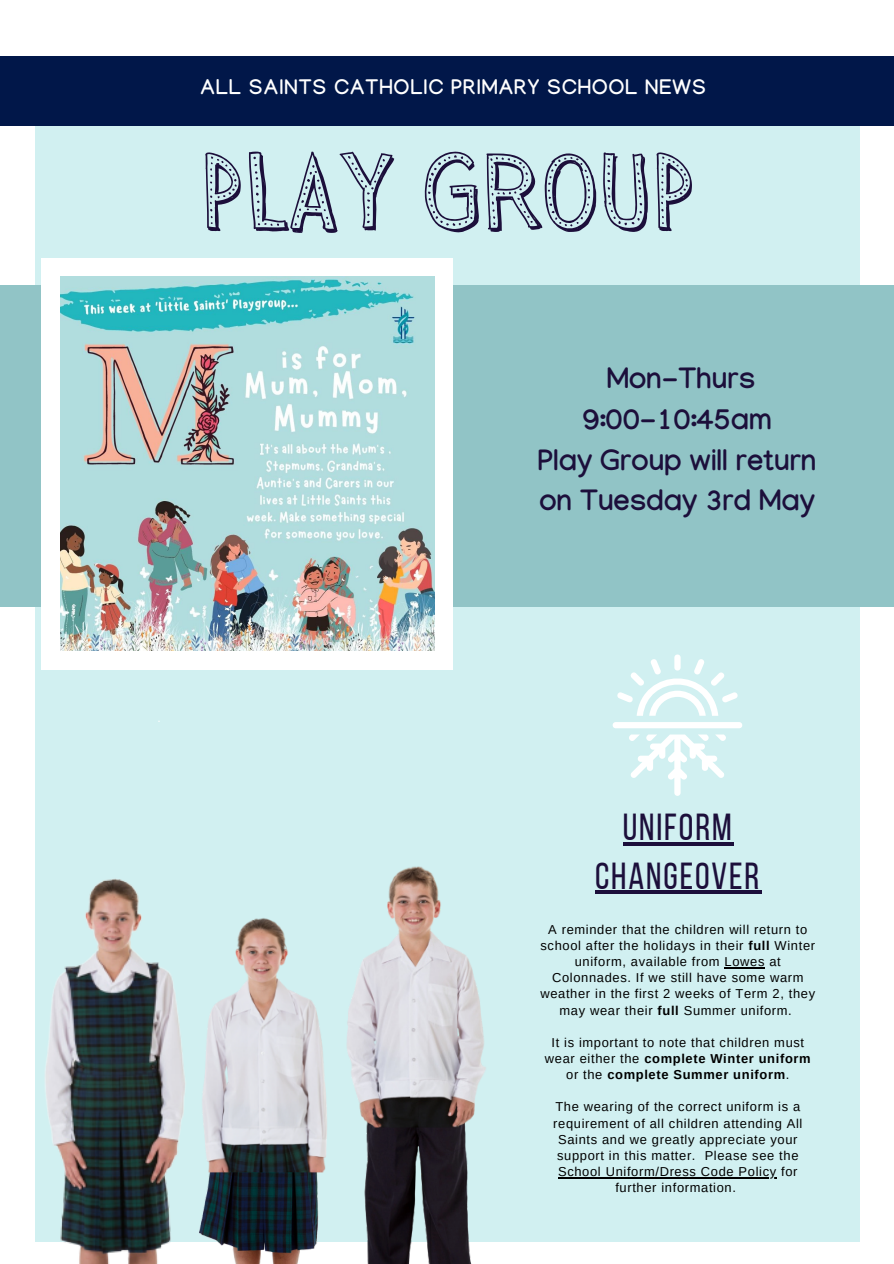
<style>
.page{position:relative;width:894px;height:1264px;background:#fff}
.page>*{position:absolute;margin:0;border:0;box-sizing:border-box;transform-origin:0 0}
.t1{font:109.65px "Sensa Wild Dot Outline Shade";color:#1c0f3b}
.t2{font:37.5px/48.4px "Bebas Neue";letter-spacing:.05em;color:#1c0f3b;text-align:center}
.t3{font:700 29.25px/40.5px "Manjari";color:#1c0f3b}
.t4{font:700 21px "Manjari";letter-spacing:.05em;color:#fff}
.t5{font:12.9px/16.2px "Arimo";letter-spacing:.05em;color:#000;text-align:center}
.t6{font:12px "Arimo";color:#fff}
.s1{font-weight:700}
</style>
<div class="page">
<div style="left:35px;top:126px;width:824px;height:1116px;background:#d1f0f1"></div>
<div style="left:0;top:57px;width:893px;height:68px;background:#011749"></div>
<div style="left:0;top:285px;width:893px;height:321px;background:#91c4c6"></div>
<div style="left:41px;top:258px;width:411px;height:411px;background:#fff"></div>
<img style="left:60px;top:277px;width:374px;height:374px">
<img style="left:45px;top:878px;width:140px;height:385px">
<img style="left:364px;top:1145px;width:107px;height:118px">
<img style="left:347px;top:866px;width:139px;height:279px">
<img style="left:199px;top:1182px;width:120px;height:81px">
<img style="left:202px;top:918px;width:125px;height:264px">
<svg style="left:612px;top:722px;width:131px;height:6px"></svg>
<svg style="left:617px;top:654px;width:121px;height:62px"></svg>
<svg style="left:629px;top:734px;width:97px;height:62px"></svg>
<hr style="left:622px;top:842px;width:111px;height:3px;background:#1c0f3b">
<hr style="left:595px;top:890px;width:166px;height:4px;background:#1c0f3b">
<hr style="left:724px;top:967px;width:41px;height:1px;background:#000">
<hr style="left:558px;top:1177px;width:218px;height:1px;background:#000">
<p class="t4" style="left:200px;top:79px;width:507px">ALL SAINTS CATHOLIC PRIMARY SCHOOL NEWS</p>
<p class="t1" style="left:200px;top:131px;width:496px">PLAY GROUP</p>
<p class="t3" style="left:606px;top:364px;width:150px">Mon-Thurs</p>
<p class="t3" style="left:582px;top:404px;width:190px">9:00-10:45am</p>
<p class="t3" style="left:538px;top:445px;width:280px">Play Group will return on Tuesday 3rd May</p>
<p class="t6" style="left:157px;top:711px;width:5px">.</p>
<p class="t2" style="left:595px;top:806px;width:166px">UNIFORM<br>CHANGEOVER</p>
<p class="t5" style="left:540px;top:921px;width:276px">A reminder that the children will return to school after the holidays in their <span class="s1">full</span> Winter uniform, available from Lowes at Colonnades. If we still have some warm weather in the first 2 weeks of Term 2, they may wear their <span class="s1">full</span> Summer uniform.</p>
<p class="t5" style="left:544px;top:1034px;width:267px">It is important to note that children must wear either the <span class="s1">complete Winter uniform </span>or the <span class="s1">complete Summer uniform</span>.</p>
<p class="t5" style="left:553px;top:1098px;width:251px">The wearing of the correct uniform is a requirement of all children attending All Saints and we greatly appreciate your support in this matter. Please see the School Uniform/Dress Code Policy for further information.</p>
</div>
